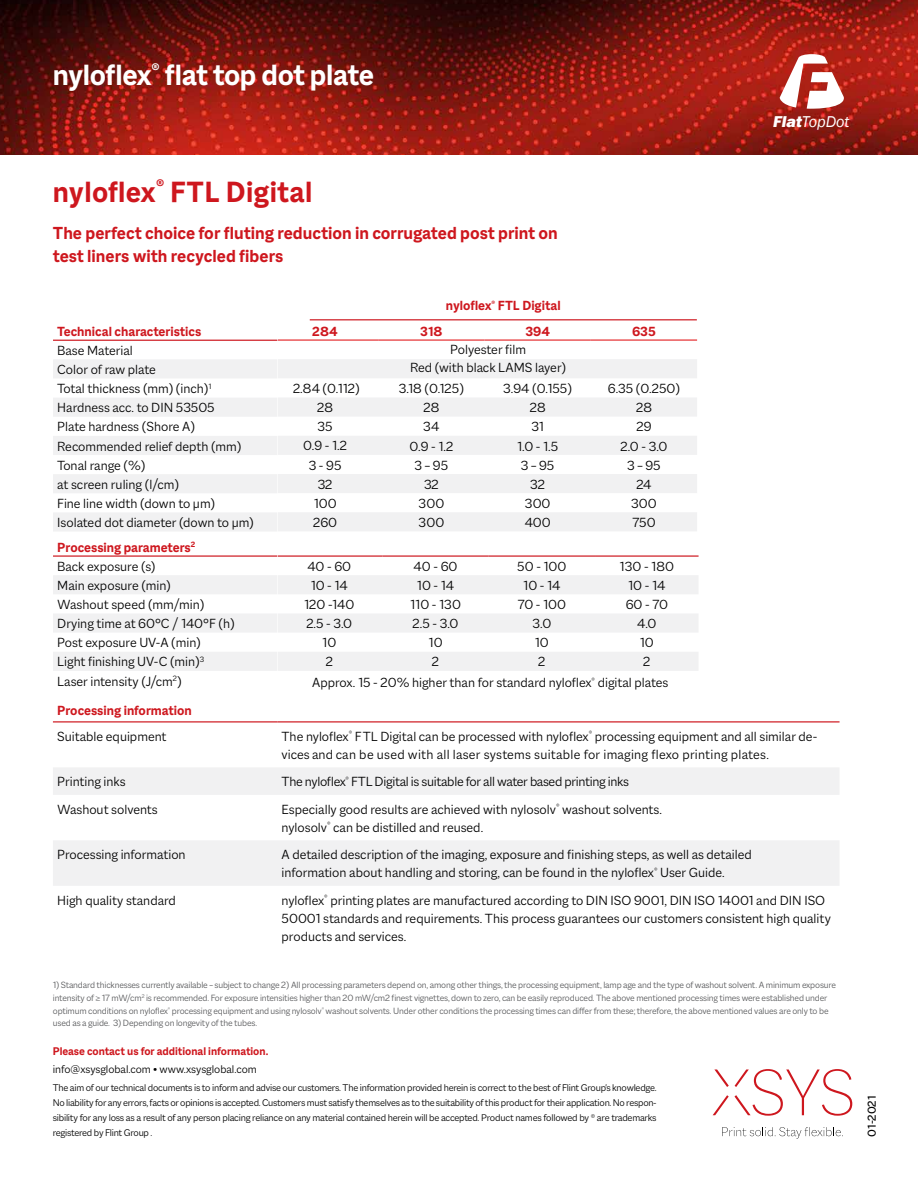
<style>
.page{position:relative;width:918px;height:1188px;background:#fff}
.page>*{position:absolute;margin:0;border:0;box-sizing:border-box;transform-origin:0 0}
.t1{font:700 31.5px "Macklin Sans";letter-spacing:-.025em;color:#fff}
.t2{font:700 31.5px "Macklin Sans";letter-spacing:.01em;color:#ce171e}
.t3{font:700 18.75px/22.5px "Macklin Sans";color:#ce171e}
.t4{font:italic 16.2px "Franklin Gothic";color:#fff}
.t5{font:300 14.25px/19.2px "Macklin Sans";color:#000}
.t6{font:700 14.25px "Macklin Sans";color:#ce171e}
.t7{font:300 14.25px "Macklin Sans";letter-spacing:-.02em;color:#000}
.t8{font:12.3px "Macklin Sans";letter-spacing:-.01em;color:#000}
.t9{font:700 12px "Macklin Sans";color:#ce171e}
.t10{font:300 12px "Macklin Sans";color:#000}
.t11{font:300 10.5px/15px "Macklin Sans";letter-spacing:-.02em;color:#000;text-align:justify}
.t12{font:300 9.75px/12.8px "Macklin Sans";letter-spacing:-.015em;color:#58595b}
.s1{font-weight:800}
.s2{font-weight:700;color:#ce171e}
</style>
<div class="page">
<img style="left:0;top:0;width:918px;height:154px">
<svg style="left:780px;top:54px;width:66px;height:55px"></svg>
<svg style="left:278px;top:359px;width:419px;height:172px;fill:#f1f1f2"></svg>
<hr style="left:272px;top:339px;width:106px;height:2px;background:#e52d30">
<hr style="left:378px;top:339px;width:107px;height:2px;background:#e52d30">
<hr style="left:485px;top:339px;width:106px;height:2px;background:#e52d30">
<hr style="left:591px;top:339px;width:106px;height:2px;background:#e52d30">
<hr style="left:276px;top:555px;width:106px;height:2px;background:#ce171e">
<hr style="left:382px;top:555px;width:107px;height:2px;background:#ce171e">
<hr style="left:489px;top:555px;width:106px;height:2px;background:#ce171e">
<hr style="left:595px;top:555px;width:104px;height:2px;background:#ce171e">
<hr style="left:310px;top:319px;width:387px;height:1px;background:#ce171e">
<svg style="left:722px;top:1127px;width:121px;height:12px"></svg>
<svg style="left:714px;top:1069px;width:15px;height:18px"></svg>
<svg style="left:713px;top:1095px;width:16px;height:20px"></svg>
<svg style="left:735px;top:1069px;width:117px;height:47px"></svg>
<div style="left:53px;top:321px;width:225px;height:235px;background:#fff"></div>
<svg style="left:53px;top:360px;width:224px;height:171px"></svg>
<hr style="left:53px;top:340px;width:224px;height:1px;background:#ce171e">
<svg style="left:53px;top:768px;width:786px;height:118px;fill:#f1f1f2"></svg>
<hr style="left:53px;top:721px;width:224px;height:2px;background:#ce171e">
<hr style="left:277px;top:721px;width:563px;height:2px;background:#ce171e">
<svg style="left:53px;top:575px;width:645px;height:96px"></svg>
<hr style="left:53px;top:555px;width:224px;height:2px;background:#ce171e">
<h1 class="t1" style="left:53px;top:57px;width:323px">nyloflex<sup>®</sup> flat top dot plate</h1>
<p class="t4" style="left:773px;top:111px;width:78px"><span class="s1">Flat</span>TopDot</p>
<h1 class="t2" style="left:53px;top:173px;width:261px">nyloflex<sup>®</sup> FTL Digital</h1>
<h2 class="t3" style="left:53px;top:222px;width:506px">The perfect choice for fluting reduction in corrugated post print on test liners with recycled fibers</h2>
<p class="t6" style="left:57px;top:323px;width:146px">Technical characteristics</p>
<p class="t5" style="left:57px;top:341px;width:198px">Base Material<br>Color of raw plate<br>Total thickness (mm) (inch)<sup>1<br></sup>Hardness acc. to DIN 53505<br>Plate hardness (Shore A)<br>Recommended relief depth (mm)<br>Tonal range (%)<br>at screen ruling (l/cm)<br>Fine line width (down to μm)<br>Isolated dot diameter (down to μm)</p>
<p class="t5" style="left:57px;top:537px;width:179px"><span class="s2">Processing parameters</span><sup>2<br></sup>Back exposure (s)<br>Main exposure (min)<br>Washout speed (mm/min)<br>Drying time at 60°C / 140°F (h)<br>Post exposure UV-A (min)<br>Light finishing UV-C (min)<sup>3<br></sup>Laser intensity (J/cm<sup>2</sup>)</p>
<p class="t6" style="left:446px;top:298px;width:116px">nyloflex<sup>®</sup> FTL Digital</p>
<p class="t6" style="left:312px;top:323px;width:27px">284</p>
<p class="t6" style="left:420px;top:323px;width:24px">318</p>
<p class="t6" style="left:525px;top:323px;width:26px">394</p>
<p class="t6" style="left:632px;top:323px;width:25px">635</p>
<p class="t5" style="left:410px;top:340px;width:158px;line-height:18.5px;text-align:center">Polyester film<br>Red (with black LAMS layer)</p>
<p class="t5" style="left:293px;top:379px;width:68px">2.84 (0.112)</p>
<p class="t5" style="left:399px;top:379px;width:67px">3.18 (0.125)</p>
<p class="t5" style="left:503px;top:379px;width:70px">3.94 (0.155)</p>
<p class="t5" style="left:608px;top:379px;width:74px">6.35 (0.250)</p>
<p class="t5" style="left:317px;top:398px;width:17px">28</p>
<p class="t5" style="left:423px;top:398px;width:17px">28</p>
<p class="t5" style="left:530px;top:398px;width:17px">28</p>
<p class="t5" style="left:636px;top:398px;width:17px">28</p>
<p class="t5" style="left:318px;top:417px;width:17px">35</p>
<p class="t5" style="left:423px;top:417px;width:18px">34</p>
<p class="t5" style="left:531px;top:417px;width:14px">31</p>
<p class="t5" style="left:636px;top:417px;width:17px">29</p>
<p class="t5" style="left:303px;top:436px;width:45px">0.9 - 1.2</p>
<p class="t5" style="left:410px;top:436px;width:45px">0.9 - 1.2</p>
<p class="t5" style="left:517px;top:436px;width:43px">1.0 - 1.5</p>
<p class="t5" style="left:620px;top:436px;width:49px">2.0 - 3.0</p>
<p class="t5" style="left:309px;top:455px;width:34px">3 - 95</p>
<p class="t5" style="left:415px;top:455px;width:35px">3 – 95</p>
<p class="t5" style="left:521px;top:455px;width:35px">3 – 95</p>
<p class="t5" style="left:627px;top:455px;width:35px">3 – 95</p>
<p class="t5" style="left:318px;top:474px;width:16px">32</p>
<p class="t5" style="left:424px;top:474px;width:16px">32</p>
<p class="t5" style="left:530px;top:474px;width:16px">32</p>
<p class="t5" style="left:636px;top:474px;width:17px">24</p>
<p class="t5" style="left:314px;top:493px;width:24px">100</p>
<p class="t5" style="left:419px;top:494px;width:27px">300</p>
<p class="t5" style="left:525px;top:494px;width:27px">300</p>
<p class="t5" style="left:631px;top:494px;width:27px">300</p>
<p class="t5" style="left:313px;top:513px;width:26px">260</p>
<p class="t5" style="left:419px;top:513px;width:27px">300</p>
<p class="t5" style="left:525px;top:513px;width:28px">400</p>
<p class="t5" style="left:632px;top:513px;width:25px">750</p>
<p class="t5" style="left:307px;top:556px;width:45px">40 - 60</p>
<p class="t5" style="left:414px;top:557px;width:45px">40 - 60</p>
<p class="t5" style="left:517px;top:557px;width:51px">50 - 100</p>
<p class="t5" style="left:620px;top:557px;width:56px">130 - 180</p>
<p class="t5" style="left:311px;top:576px;width:39px">10 - 14</p>
<p class="t5" style="left:417px;top:576px;width:39px">10 - 14</p>
<p class="t5" style="left:523px;top:576px;width:39px">10 - 14</p>
<p class="t5" style="left:628px;top:576px;width:39px">10 - 14</p>
<p class="t5" style="left:304px;top:595px;width:52px">120 -140</p>
<p class="t5" style="left:410px;top:595px;width:52px">110 - 130</p>
<p class="t5" style="left:518px;top:595px;width:50px">70 - 100</p>
<p class="t5" style="left:626px;top:595px;width:44px">60 - 70</p>
<p class="t5" style="left:306px;top:614px;width:47px">2.5 - 3.0</p>
<p class="t5" style="left:413px;top:614px;width:47px">2.5 - 3.0</p>
<p class="t5" style="left:533px;top:614px;width:20px">3.0</p>
<p class="t5" style="left:637px;top:614px;width:21px">4.0</p>
<p class="t5" style="left:322px;top:633px;width:16px">10</p>
<p class="t5" style="left:429px;top:633px;width:16px">10</p>
<p class="t5" style="left:535px;top:633px;width:16px">10</p>
<p class="t5" style="left:640px;top:633px;width:16px">10</p>
<p class="t5" style="left:326px;top:652px;width:9px">2</p>
<p class="t5" style="left:432px;top:652px;width:9px">2</p>
<p class="t5" style="left:538px;top:652px;width:9px">2</p>
<p class="t5" style="left:643px;top:652px;width:9px">2</p>
<p class="t5" style="left:312px;top:673px;width:358px">Approx. 15 - 20% higher than for standard nyloflex<sup>®</sup> digital plates</p>
<p class="t6" style="left:57px;top:702px;width:136px">Processing information</p>
<p class="t5" style="left:57px;top:727px;width:111px">Suitable equipment</p>
<p class="t5" style="left:282px;top:727px;width:537px;line-height:18px">The nyloflex<sup>®</sup> FTL Digital can be processed with nyloflex<sup>®</sup> processing equipment and all similar de&shy;vices and can be used with all laser systems suitable for imaging flexo printing plates.</p>
<p class="t5" style="left:57px;top:772px;width:70px">Printing inks</p>
<p class="t7" style="left:282px;top:774px;width:349px">The nyloflex<sup>®</sup> FTL Digital is suitable for all water based printing inks</p>
<p class="t5" style="left:57px;top:800px;width:102px">Washout solvents</p>
<p class="t5" style="left:282px;top:800px;width:382px;line-height:18px">Especially good results are achieved with nylosolv<sup>®</sup> washout solvents. nylosolv<sup>®</sup> can be distilled and reused.</p>
<p class="t5" style="left:57px;top:845px;width:130px">Processing information</p>
<p class="t5" style="left:282px;top:846px;width:472px;line-height:18px">A detailed description of the imaging, exposure and finishing steps, as well as detailed information about handling and storing, can be found in the nyloflex<sup>®</sup> User Guide.</p>
<p class="t5" style="left:57px;top:891px;width:120px">High quality standard</p>
<p class="t5" style="left:282px;top:891px;width:551px;line-height:18px">nyloflex<sup>®</sup> printing plates are manufactured according to DIN ISO 9001, DIN ISO 14001 and DIN ISO<br>50001 standards and requirements. This process guarantees our customers consistent high quality products and services.</p>
<p class="t12" style="left:53px;top:979px;width:785px">1) Standard thicknesses currently available – subject to change 2) All processing parameters depend on, among other things, the processing equipment, lamp age and the type of washout solvent. A minimum exposure intensity of ≥ 17 mW/cm<sup>2</sup> is recommended. For exposure intensities higher than 20 mW/cm2 finest vignettes, down to zero, can be easily reproduced. The above mentioned processing times were established under optimum conditions on nyloflex<sup>®</sup> processing equipment and using nylosolv<sup>®</sup> washout solvents. Under other conditions the processing times can differ from these; therefore, the above mentioned values are only to be used as a guide. 3) Depending on longevity of the tubes.</p>
<p class="t9" style="left:53px;top:1044px;width:217px">Please contact us for additional information.</p>
<p class="t10" style="left:53px;top:1062px;width:206px">info@xsysglobal.com • www.xsysglobal.com</p>
<p class="t11" style="left:53px;top:1080px;width:605px">The aim of our technical documents is to inform and advise our customers. The information provided herein is correct to the best of Flint Group's knowledge.<br>No liability for any errors, facts or opinions is accepted. Customers must satisfy themselves as to the suitability of this product for their application. No respon&shy;sibility for any loss as a result of any person placing reliance on any material contained herein will be accepted. Product names followed by ® are trademarks registered by Flint Group .</p>
<p class="t8" style="left:865px;top:1137px;width:42px;rotate:-90deg">01-2021</p>
</div>
